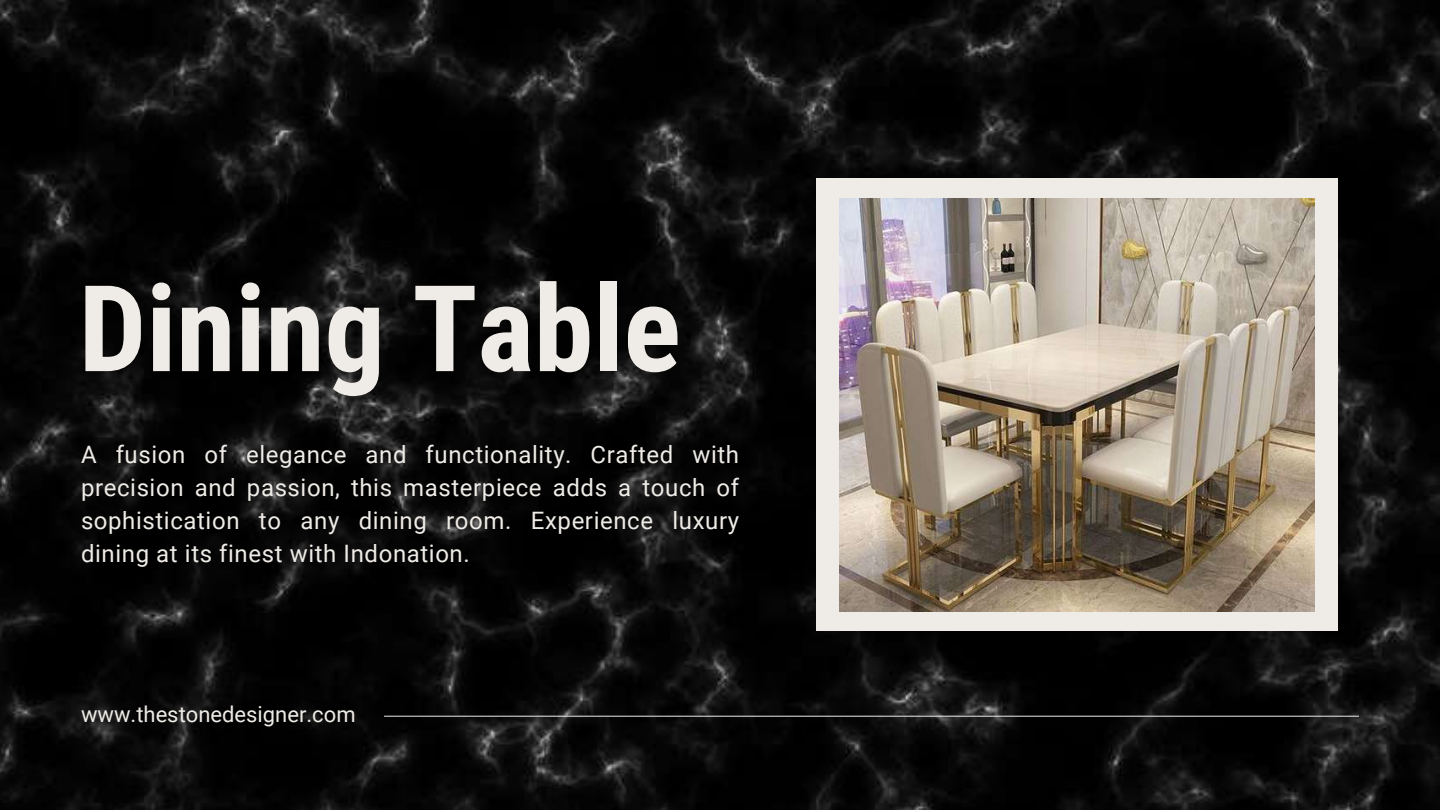
<style>
.page{position:relative;width:1440px;height:810px;background:#fff}
.page>*{position:absolute;margin:0;border:0;box-sizing:border-box;transform-origin:0 0}
.t1{font:700 120px "Roboto Condensed";color:#efece7}
.t2{font:24px/33px "Roboto";letter-spacing:.025em;color:#efece7;text-align:justify}
.t3{font:22px "Roboto";color:#efece7}
</style>
<div class="page">
<img style="left:0;top:0;width:1440px;height:810px">
<hr style="left:384px;top:716px;width:975px;height:1px;background:#efece7">
<div style="left:816px;top:179px;width:522px;height:452px;background:#efece7"></div>
<img style="left:839px;top:199px;width:476px;height:412px">
<h1 class="t1" style="left:79px;top:260px;width:604px">Dining Table</h1>
<p class="t2" style="left:81px;top:438px;width:660px">A fusion of elegance and functionality. Crafted with precision and passion, this masterpiece adds a touch of sophistication to any dining room. Experience luxury dining at its finest with Indonation.</p>
<p class="t3" style="left:81px;top:702px;width:276px">www.thestonedesigner.com</p>
</div>
